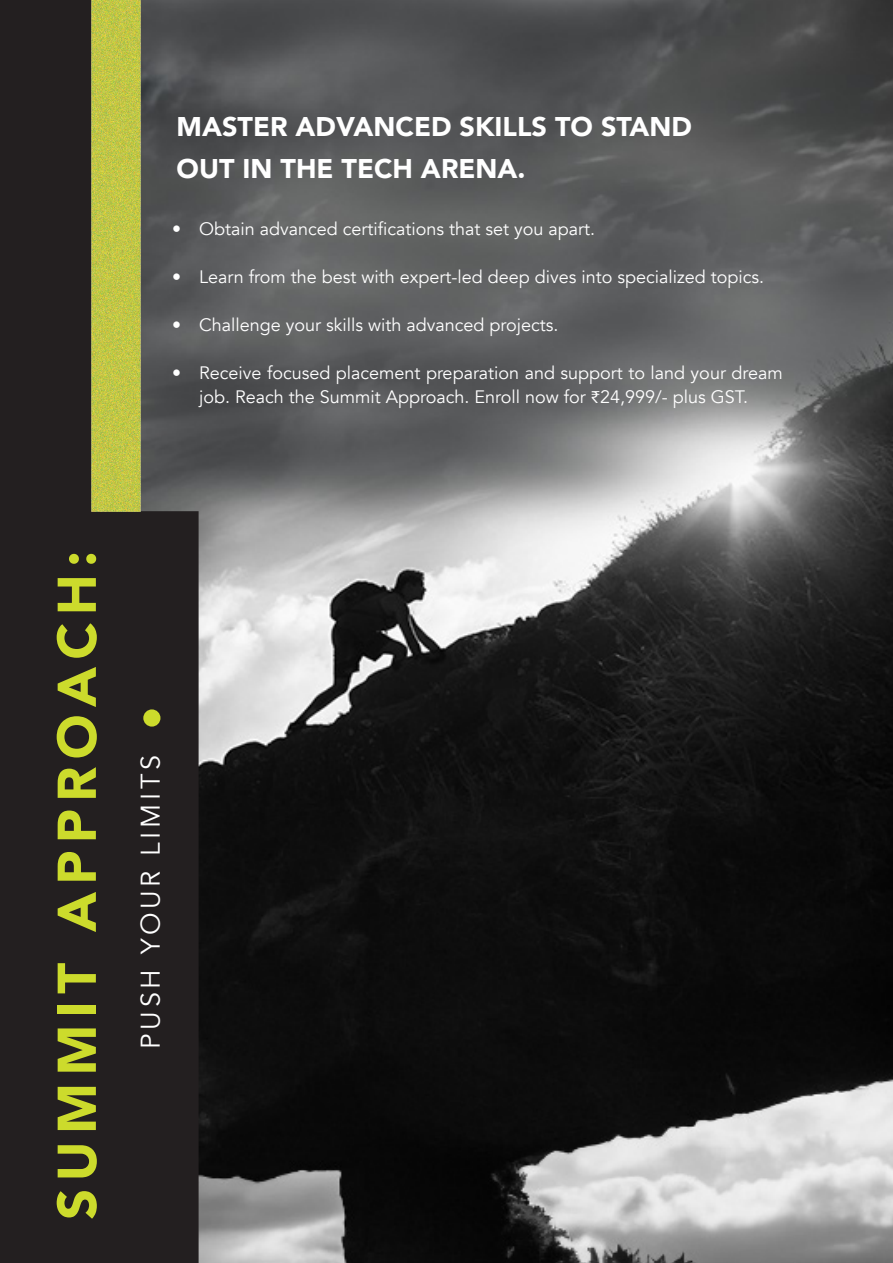
<style>
.page{position:relative;width:893px;height:1263px;background:#231f20}
.page>*{position:absolute;margin:0;border:0;box-sizing:border-box;transform-origin:0 0}
.t1{font:900 54px "Avenir";letter-spacing:.135em;color:#ccdb2c}
.t2{font:900 27px/42px "Avenir";color:#fff}
.t3{font:27px "Avenir";letter-spacing:.135em;color:#fff}
.t4{font:18px/24px "Avenir";color:#fff;text-align:center}
.s1{font-family:"Myriad Pro"}
</style>
<div class="page">
<img style="left:143px;top:0;width:750px;height:1263px">
<img style="left:91px;top:0;width:104px;height:566px">
<h2 class="t2" style="left:177px;top:105px;width:517px">MASTER ADVANCED SKILLS TO STAND<br>OUT IN THE TECH ARENA.</h2>
<p class="t4" style="left:172px;top:217px;width:424px">• Obtain advanced certifications that set you apart.</p>
<p class="t4" style="left:172px;top:265px;width:593px">• Learn from the best with expert-led deep dives into specialized topics.</p>
<p class="t4" style="left:172px;top:313px;width:388px">• Challenge your skills with advanced projects.</p>
<p class="t4" style="left:172px;top:361px;width:612px">• Receive focused placement preparation and support to land your dream job. Reach the Summit Approach. Enroll now for <span class="s1">₹</span>24,999/- plus GST.</p>
<h1 class="t1" style="left:31px;top:1220px;width:670px;rotate:-90deg">SUMMIT APPROACH:</h1>
<h2 class="t3" style="left:135px;top:1049px;width:295px;rotate:-90deg">PUSH YOUR LIMITS</h2>
</div>
